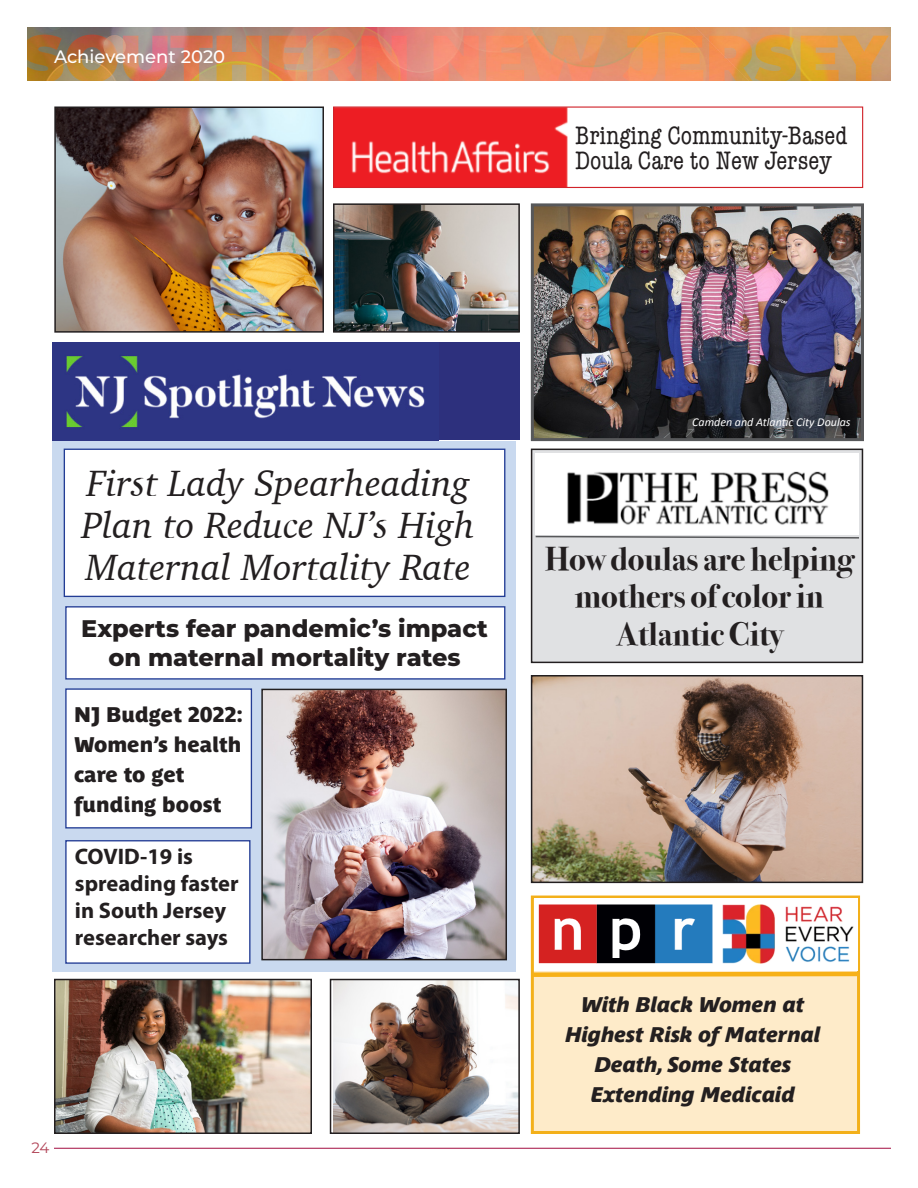
<style>
.page{position:relative;width:918px;height:1188px;background:#fff}
.page>*{position:absolute;margin:0;border:0;box-sizing:border-box;transform-origin:0 0}
.SubHead{font:italic 37.5px/42px "Charter";color:#231f20}
.SubHead-2{font:700 33px/37.5px "Bodoni Svty Two OSITCTT";color:#231f20;text-align:center}
.SubHead-3{font:condensed 25.5px/25.5px "American Typewriter ITC Pro";color:#231f20}
.SubHead-4{font:800 24px/28.8px "Montserrat";color:#231f20;text-align:center}
.SubHead-5{font:700 22.5px/27px "Myriad Pro";color:#231f20}
.SubHead-6{font:italic 21px/30px "Parisine Plus Std Sombre";color:#231f20;text-align:center}
.SubHead-7{font:21px/30px "Parisine Plus Std Sombre";color:#231f20}
.t1{font:500 18px "Montserrat";letter-spacing:-.005em;color:#fff}
.t2{font:15px "Montserrat";color:#b24659}
.SubHead-8{font:italic 12px "Calibri";color:#fff}
</style>
<div class="page">
<hr style="left:54px;top:1148px;width:837px;height:1px;background:#a30d40">
<img style="left:27px;top:27px;width:864px;height:54px">
<img style="left:335px;top:108px;width:233px;height:78px">
<div style="left:333px;top:106px;width:530px;height:82px;border:1px solid #d1232a"></div>
<img style="left:535px;top:207px;width:325px;height:230px">
<div style="left:531px;top:203px;width:333px;height:238px;border:3px solid #57585a"></div>
<img style="left:334px;top:982px;width:183px;height:149px">
<div style="left:330px;top:979px;width:190px;height:155px;border:2px solid #231f20"></div>
<img style="left:57px;top:982px;width:252px;height:149px">
<div style="left:54px;top:979px;width:258px;height:155px;border:2px solid #231f20"></div>
<img style="left:534px;top:678px;width:326px;height:202px">
<div style="left:531px;top:675px;width:332px;height:208px;border:2px solid #231f20"></div>
<img style="left:57px;top:109px;width:264px;height:221px">
<div style="left:54px;top:106px;width:270px;height:227px;border:2px solid #231f20"></div>
<div style="left:52px;top:441px;width:464px;height:531px;background:#c9d9ef"></div>
<div style="left:52px;top:343px;width:468px;height:97px;background:#2d3584"></div>
<img style="left:65px;top:355px;width:360px;height:73px">
<div style="left:65px;top:606px;width:440px;height:74px;background:#fff;border:1px solid #233d95"></div>
<div style="left:65px;top:688px;width:187px;height:141px;background:#fff;border:1px solid #233d95"></div>
<div style="left:65px;top:840px;width:186px;height:124px;background:#fff;border:1px solid #233d95"></div>
<div style="left:64px;top:449px;width:441px;height:148px;background:#fff;border:1px solid #233d95"></div>
<img style="left:336px;top:206px;width:181px;height:124px">
<div style="left:333px;top:203px;width:187px;height:130px;border:2px solid #231f20"></div>
<div style="left:532px;top:449px;width:330px;height:213px;background:#e0e1e3"></div>
<div style="left:531px;top:449px;width:332px;height:214px;border:2px solid #231f20"></div>
<div style="left:536px;top:453px;width:323px;height:82px;background:#fff"></div>
<img style="left:567px;top:471px;width:262px;height:54px">
<svg style="left:535px;top:535px;width:326px;height:4px"></svg>
<img style="left:264px;top:692px;width:240px;height:265px">
<div style="left:261px;top:689px;width:246px;height:271px;border:2px solid #231f20"></div>
<div style="left:531px;top:896px;width:329px;height:238px;background:#feebc9;border:3px solid #f3b01a"></div>
<img style="left:534px;top:899px;width:323px;height:70px">
<svg style="left:530px;top:969px;width:331px;height:10px"></svg>
<p class="t1" style="left:54px;top:44px;width:173px">Achievement 2020</p>
<p class="SubHead-3" style="left:575px;top:123px;width:274px">Bringing Community-Based<br>Doula Care to New Jersey</p>
<p class="SubHead" style="left:82px;top:462px;width:394px">First Lady Spearheading<br>Plan to Reduce NJ’s High<br>Maternal Mortality Rate</p>
<p class="SubHead-4" style="left:81px;top:613px;width:408px">Experts fear pandemic’s impact on maternal mortality rates</p>
<p class="SubHead-7" style="left:74px;top:699px;width:170px">NJ Budget 2022:<br>Women’s health care to get funding boost</p>
<p class="SubHead-5" style="left:75px;top:842px;width:165px">COVID-19 is spreading faster in South Jersey researcher says</p>
<p class="t2" style="left:31px;top:1137px;width:20px">24</p>
<p class="SubHead-8" style="left:692px;top:414px;width:160px">Camden and Atlantic City Doulas</p>
<p class="SubHead-2" style="left:545px;top:540px;width:310px">How doulas are helping mothers of color in<br>Atlantic City</p>
<p class="SubHead-6" style="left:565px;top:990px;width:257px">With Black Women at<br>Highest Risk of Maternal<br>Death, Some States<br>Extending Medicaid</p>
</div>
